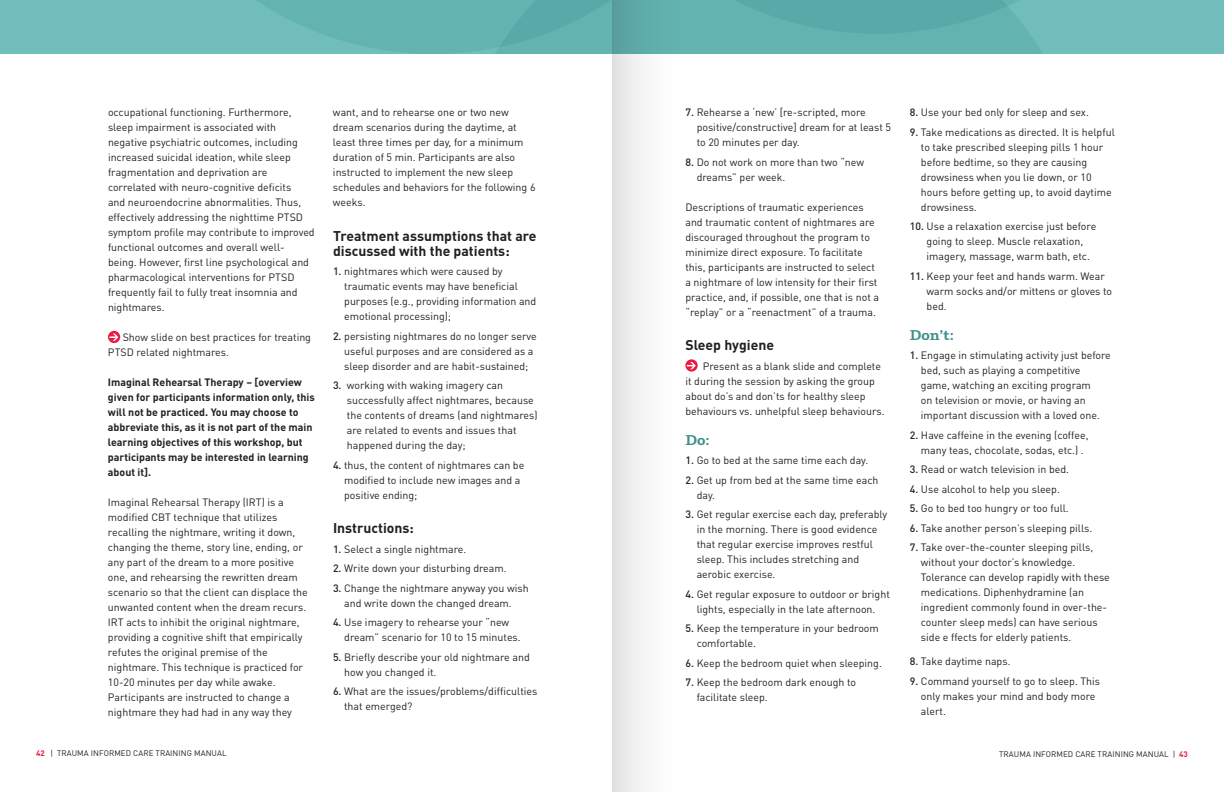
<style>
.page{position:relative;width:1224px;height:792px;background:#fff}
.page>*{position:absolute;margin:0;border:0;box-sizing:border-box;transform-origin:0 0}
.t1{font:700 14px/15px "DIN";color:#231f20}
.t2{font:700 14px "Parry";color:#3f8f8b}
.t3{font:10.6px/15px "DIN";color:#231f20}
.t4{font:700 10.6px/15px "DIN";color:#231f20}
.t5{font:8px "DIN";letter-spacing:.01em;color:#231f20}
.s1{font-weight:500}
.s2{font-weight:700;color:#ed1940}
</style>
<div class="page">
<svg style="left:108px;top:331px;width:12px;height:12px"></svg>
<svg style="left:109px;top:334px;width:9px;height:7px"></svg>
<svg style="left:685px;top:359px;width:13px;height:13px"></svg>
<svg style="left:687px;top:362px;width:9px;height:7px"></svg>
<div style="left:0;top:0;width:1224px;height:54px;background:#70bdbb"></div>
<svg style="left:257px;top:0;width:785px;height:54px"></svg>
<svg style="left:612px;top:0;width:71px;height:792px"></svg>
<p class="t3" style="left:108px;top:105px;width:208px">occupational functioning. Furthermore, sleep impairment is associated with negative psychiatric outcomes, including increased suicidal ideation, while sleep fragmentation and deprivation are correlated with neuro-cognitive deficits<br>and neuroendocrine abnormalities. Thus, effectively addressing the nighttime PTSD symptom profile may contribute to improved functional outcomes and overall well&shy;being. However, first line psychological and pharmacological interventions for PTSD frequently fail to fully treat insomnia and nightmares.</p>
<p class="t3" style="left:108px;top:330px;width:205px;text-indent:15px">Show slide on best practices for treating<br>PTSD related nightmares.</p>
<p class="t4" style="left:108px;top:374px;width:208px">Imaginal Rehearsal Therapy – [overview given for participants information only, this will not be practiced. You may choose to abbreviate this, as it is not part of the main learning objectives of this workshop, but participants may be interested in learning about it].</p>
<p class="t3" style="left:108px;top:495px;width:201px">I maginal Rehearsal Therapy (IRT) is a modified CBT technique that utilizes recalling the nightmare, writing it down, changing the theme, story line, ending, or any part of the dream to a more positive one, and rehearsing the rewritten dream scenario so that the client can displace the unwanted content when the dream recurs.<br>IRT</p>
<p class="t3" style="left:108px;top:615px;width:197px;text-indent:18px">acts to inhibit the original nightmare, providing a cognitive shift that empirically refutes the original premise of the nightmare. This technique is practiced for 10-20 minutes per day while awake.<br>Participants are instructed to change a nightmare they had had in any way they</p>
<p class="t3" style="left:333px;top:105px;width:204px">want, and to rehearse one or two new dream scenarios during the daytime, at least three times per day, for a minimum duration of 5 min. Participants are also instructed to implement the new sleep schedules and behaviors for the following 6 weeks.</p>
<h1 class="t1" style="left:333px;top:228px;width:205px">Treatment assumptions that are discussed with the patients:</h1>
<p class="t3" style="left:344px;top:264px;width:194px;text-indent:-11px"><span class="s1">1.</span> nightmares which were caused by traumatic events may have beneficial purposes (e.g., providing information and emotional processing);</p>
<p class="t3" style="left:344px;top:328px;width:194px;text-indent:-11px"><span class="s1">2.</span> persisting nightmares do no longer serve useful purposes and are considered as a sleep disorder and are habit-sustained;</p>
<p class="t3" style="left:347px;top:378px;width:192px;text-indent:-14px"><span class="s1">3.</span> working with waking imagery can successfully affect nightmares, because the contents of dreams (and nightmares) are related to events and issues that happened during the day;</p>
<p class="t3" style="left:344px;top:457px;width:182px;text-indent:-11px"><span class="s1">4.</span> thus, the content of nightmares can be modified to include new images and a positive ending;</p>
<h1 class="t1" style="left:333px;top:520px;width:82px">Instructions:</h1>
<p class="t3" style="left:333px;top:541px;width:135px"><span class="s1">1.</span> Select a single nightmare.</p>
<p class="t3" style="left:333px;top:561px;width:175px"><span class="s1">2.</span> Write down your disturbing dream.</p>
<p class="t3" style="left:333px;top:580px;width:197px;text-align:center"><span class="s1">3.</span> Change the nightmare anyway you wish and write down the changed dream.</p>
<p class="t3" style="left:344px;top:615px;width:178px;text-indent:-11px"><span class="s1">4.</span> Use imagery to rehearse your “new dream” scenario for 10 to 15 minutes.</p>
<p class="t3" style="left:344px;top:649px;width:187px;text-indent:-11px"><span class="s1">5.</span> Briefly describe your old nightmare and how you changed it.</p>
<p class="t3" style="left:344px;top:684px;width:195px;text-indent:-11px"><span class="s1">6.</span> What are the issues/problems/difficulties that emerged?</p>
<p class="t3" style="left:697px;top:105px;width:196px;text-indent:-11px"><span class="s1">7.</span> Rehearse a ‘new’ [re-scripted, more positive/constructive] dream for at least 5 to 20 minutes per day.</p>
<p class="t3" style="left:697px;top:154px;width:169px;text-indent:-11px"><span class="s1">8.</span> Do not work on more than two “new dreams” per week.</p>
<p class="t3" style="left:685px;top:199px;width:195px">Descriptions of traumatic experiences and traumatic content of nightmares are discouraged throughout the program to minimize direct exposure. To facilitate this, participants are instructed to select a nightmare of low intensity for their first practice, and, if possible, one that is not a “replay” or a “reenactment” of a trauma.</p>
<h1 class="t1" style="left:685px;top:337px;width:90px">Sleep hygiene</h1>
<p class="t3" style="left:685px;top:358px;width:201px;text-indent:17px">Present as a blank slide and complete it during the session by asking the group about do’s and don’ts for healthy sleep behaviours vs. unhelpful sleep behaviours.</p>
<h1 class="t2" style="left:685px;top:431px;width:26px">Do:</h1>
<p class="t3" style="left:685px;top:453px;width:184px"><span class="s1">1.</span> Go to bed at the same time each day.</p>
<p class="t3" style="left:697px;top:472px;width:183px;text-indent:-11px"><span class="s1">2.</span> Get up from bed at the same time each day.</p>
<p class="t3" style="left:697px;top:507px;width:192px;text-indent:-11px"><span class="s1">3.</span> Get regular exercise each day, preferably in the morning. There is good evidence that regular exercise improves restful sleep. This includes stretching and aerobic exercise.</p>
<p class="t3" style="left:685px;top:586px;width:206px;text-align:center"><span class="s1">4.</span> Get regular exposure to outdoor or bright lights, especially in the late afternoon.</p>
<p class="t3" style="left:697px;top:621px;width:184px;text-indent:-11px"><span class="s1">5.</span> Keep the temperature in your bedroom comfortable.</p>
<p class="t3" style="left:685px;top:655px;width:198px"><span class="s1">6.</span> Keep the bedroom quiet when sleeping.</p>
<p class="t3" style="left:697px;top:675px;width:161px;text-indent:-11px"><span class="s1">7.</span> Keep the bedroom dark enough to facilitate sleep.</p>
<p class="t3" style="left:910px;top:105px;width:181px"><span class="s1">8.</span> Use your bed only for sleep and sex.</p>
<p class="t3" style="left:921px;top:124px;width:195px;text-indent:-11px"><span class="s1">9.</span> Take medications as directed. It is helpful to take prescribed sleeping pills 1 hour before bedtime, so they are causing drowsiness when you lie down, or 10 hours before getting up, to avoid daytime drowsiness.</p>
<p class="t3" style="left:927px;top:219px;width:171px;text-indent:-17px"><span class="s1">10.</span> Use a relaxation exercise just before going to sleep. M uscle relaxation, imagery, massage, warm bath, etc.</p>
<p class="t3" style="left:927px;top:268px;width:187px;text-indent:-17px"><span class="s1">11.</span> Keep your feet and hands warm. Wear warm socks and/or mittens or gloves to bed.</p>
<h1 class="t2" style="left:910px;top:326px;width:46px">Don’t:</h1>
<p class="t3" style="left:921px;top:348px;width:191px;text-indent:-11px"><span class="s1">1.</span> Engage in stimulating activity just before bed, such as playing a competitive game, watching an exciting program<br>on television or movie, or having an important discussion with a loved one.</p>
<p class="t3" style="left:921px;top:427px;width:169px;text-indent:-11px"><span class="s1">2.</span> Have caffeine in the evening (coffee, many teas, chocolate, sodas, etc.) .</p>
<p class="t3" style="left:910px;top:462px;width:161px"><span class="s1">3.</span> Read or watch television in bed.</p>
<p class="t3" style="left:910px;top:481px;width:152px"><span class="s1">4.</span> Use alcohol to help you sleep.</p>
<p class="t3" style="left:910px;top:501px;width:161px"><span class="s1">5.</span> Go to bed too hungry or too full.</p>
<p class="t3" style="left:910px;top:520px;width:184px"><span class="s1">6.</span> Take another person’s sleeping pills.</p>
<p class="t3" style="left:921px;top:540px;width:190px;text-indent:-11px"><span class="s1">7.</span> Take over-the-counter sleeping pills, without your doctor’s knowledge.<br>Tolerance can develop rapidly with these medications. Diphenhydramine (an ingredient commonly found in over-the&shy;counter sleep meds) can have serious side e ffects for elderly patients.</p>
<p class="t3" style="left:910px;top:654px;width:102px"><span class="s1">8.</span> Take daytime naps.</p>
<p class="t3" style="left:921px;top:673px;width:181px;text-indent:-11px"><span class="s1">9.</span> Command yourself to go to sleep. This only makes your mind and body more alert.</p>
<p class="t5" style="left:36px;top:748px;width:190px"><span class="s2">42</span> | trauma informed care training manual</p>
<p class="t5" style="left:999px;top:749px;width:190px">trauma informed care training manuaL | <span class="s2">43</span></p>
</div>
